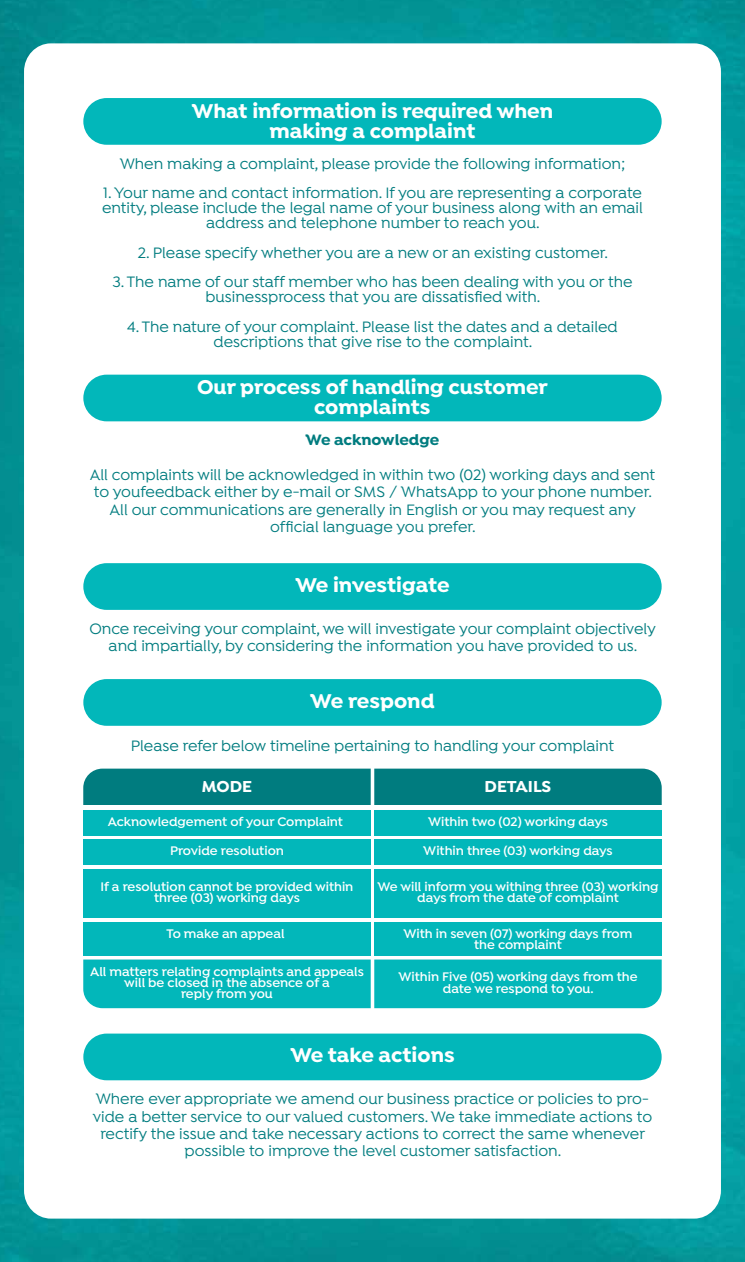
<style>
.page{position:relative;width:745px;height:1262px;background:#fff}
.page>*{position:absolute;margin:0;border:0;box-sizing:border-box;transform-origin:0 0}
.t1{font:700 21.25px/20px "Isidora";color:#fff;text-align:center}
.t2{font:700 16.88px "Isidora";color:#fff}
.t3{font:500 16px/17.4px "Isidora";color:#007c7f;text-align:center}
.t4{font:700 16px "Isidora";color:#007c7f}
.t5{font:600 13.25px/11.1px "Isidora";color:#fff;text-align:center}
</style>
<div class="page">
<img style="left:0;top:0;width:744px;height:1262px">
<div style="left:83px;top:98px;width:578px;height:47px;background:#02b7ba;border-radius:23px"></div>
<div style="left:83px;top:375px;width:578px;height:46px;background:#02b7ba;border-radius:23px"></div>
<div style="left:83px;top:563px;width:578px;height:47px;background:#02b7ba;border-radius:23px"></div>
<div style="left:83px;top:1034px;width:578px;height:46px;background:#02b7ba;border-radius:23px"></div>
<div style="left:83px;top:679px;width:578px;height:47px;background:#02b7ba;border-radius:23px"></div>
<div style="left:83px;top:769px;width:578px;height:36px;background:#007c7f"></div>
<div style="left:83px;top:810px;width:287px;height:25px;background:#02b7ba"></div>
<div style="left:374px;top:810px;width:287px;height:25px;background:#02b7ba"></div>
<div style="left:83px;top:839px;width:287px;height:26px;background:#02b7ba"></div>
<div style="left:374px;top:839px;width:287px;height:26px;background:#02b7ba"></div>
<div style="left:83px;top:922px;width:287px;height:33px;background:#02b7ba"></div>
<div style="left:374px;top:922px;width:287px;height:33px;background:#02b7ba"></div>
<div style="left:83px;top:869px;width:287px;height:49px;background:#02b7ba"></div>
<div style="left:374px;top:869px;width:287px;height:49px;background:#02b7ba"></div>
<div style="left:83px;top:960px;width:578px;height:48px;background:#02b7ba"></div>
<h1 class="t1" style="left:192px;top:102px;width:362px">What information is required when making a complaint</h1>
<p class="t3" style="left:120px;top:156px;width:507px">When making a complaint, please provide the following information;</p>
<p class="t3" style="left:102px;top:187px;width:542px;line-height:14.9px">1. Your name and contact information. If you are representing a corporate entity, please include the legal name of your business along with an email address and telephone number to reach you.</p>
<p class="t3" style="left:138px;top:245px;width:471px">2. Please specify whether you are a new or an existing customer.</p>
<p class="t3" style="left:112px;top:275px;width:521px;line-height:14.9px">3. The name of our staff member who has been dealing with you or the businessprocess that you are dissatisfied with.</p>
<p class="t3" style="left:127px;top:320px;width:492px;line-height:14.9px">4. The nature of your complaint. Please list the dates and a detailed descriptions that give rise to the complaint.</p>
<h1 class="t1" style="left:197px;top:378px;width:352px">Our process of handling customer complaints</h1>
<p class="t4" style="left:305px;top:430px;width:135px">We acknowledge</p>
<p class="t3" style="left:90px;top:467px;width:566px">All complaints will be acknowledged in within two (02) working days and sent to youfeedback either by e-mail or SMS / WhatsApp to your phone number.<br>All our communications are generally in English or you may request any official language you prefer.</p>
<h1 class="t1" style="left:295px;top:575px;width:156px">We investigate</h1>
<p class="t3" style="left:89px;top:621px;width:567px">Once receiving your complaint, we will investigate your complaint objectively and impartially, by considering the information you have provided to us.</p>
<h1 class="t1" style="left:310px;top:691px;width:126px">We respond</h1>
<p class="t3" style="left:131px;top:738px;width:484px">Please refer below timeline pertaining to handling your complaint</p>
<p class="t2" style="left:202px;top:776px;width:52px">MODE</p>
<p class="t2" style="left:484px;top:776px;width:68px">DETAILS</p>
<p class="t5" style="left:108px;top:817px;width:237px">Acknowledgement of your Complaint</p>
<p class="t5" style="left:428px;top:817px;width:181px">Within two (02) working days</p>
<p class="t5" style="left:170px;top:846px;width:115px">Provide resolution</p>
<p class="t5" style="left:423px;top:846px;width:191px">Within three (03) working days</p>
<p class="t5" style="left:100px;top:882px;width:254px">If a resolution cannot be provided within three (03) working days</p>
<p class="t5" style="left:377px;top:882px;width:282px">We will inform you withing three (03) working days from the date of complaint</p>
<p class="t5" style="left:166px;top:928px;width:119px">To make an appeal</p>
<p class="t5" style="left:403px;top:928px;width:230px">With in seven (07) working days from the complaint</p>
<p class="t5" style="left:90px;top:967px;width:275px">All matters relating complaints and appeals will be closed in the absence of a<br>reply from you</p>
<p class="t5" style="left:398px;top:972px;width:240px">Within Five (05) working days from the date we respond to you.</p>
<h1 class="t1" style="left:290px;top:1046px;width:166px">We take actions</h1>
<p class="t3" style="left:93px;top:1091px;width:560px">Where ever appropriate we amend our business practice or policies to pro&shy;vide a better service to our valued customers. We take immediate actions to rectify the issue and take necessary actions to correct the same whenever possible to improve the level customer satisfaction.</p>
</div>
